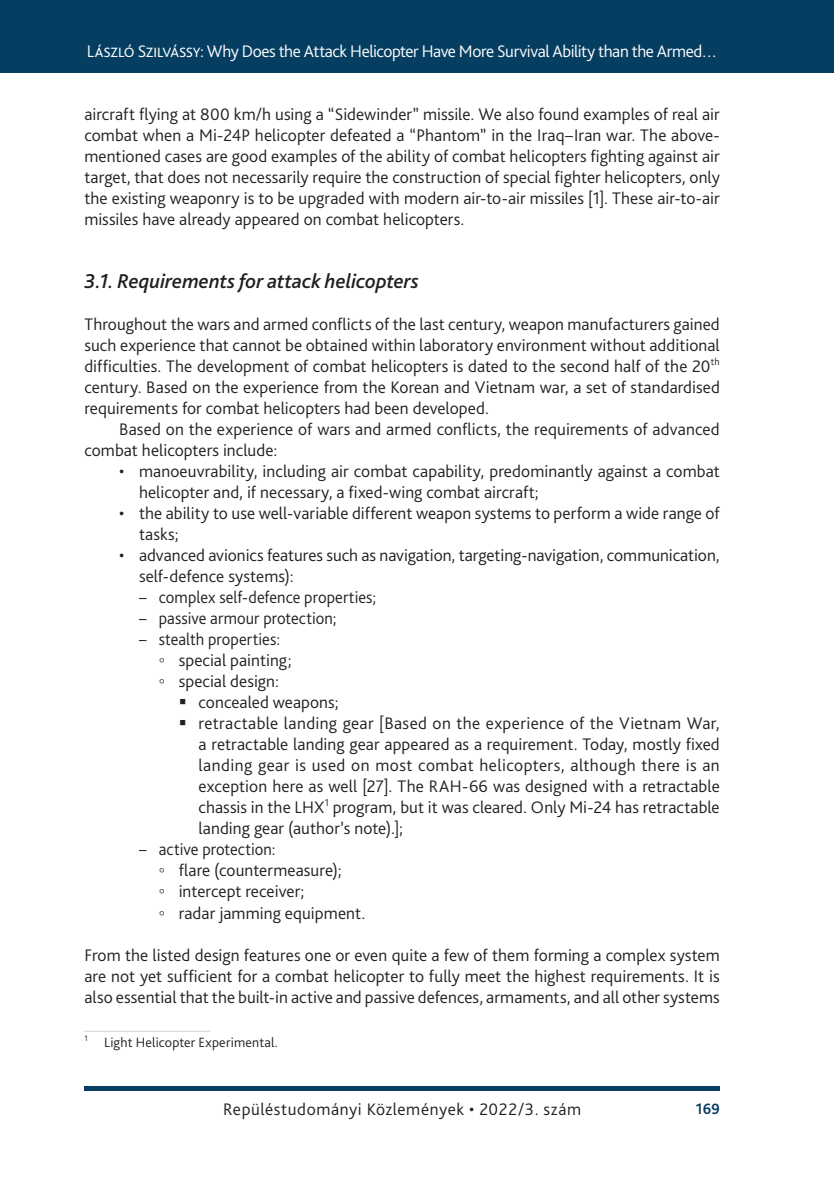
<style>
.page{position:relative;width:834px;height:1181px;background:#fff}
.page>*{position:absolute;margin:0;border:0;box-sizing:border-box;transform-origin:0 0}
._1_1_1__Head_italic{font:italic 500 21px "Bliss Pro";letter-spacing:-.005em;color:#231f20}
._2__Body_1st_paragraph{font:300 17.5px/21px "Bliss Pro";letter-spacing:.005em;color:#231f20;text-align:justify}
._1_1_1_1_1_Bullett_list_4__rang{font:300 17.5px/21px "Bliss Pro";letter-spacing:.01em;color:#231f20;text-align:justify}
._1_1__Bullet_list{font:300 17.5px/21px "Bliss Pro";color:#231f20}
._2__Body_1st_paragraph___1_sor_elötte{font:300 17.5px/21px "Bliss Pro";letter-spacing:.005em;color:#231f20;text-align:justify}
._1_1_1_1__Bullet_list_3__rang{font:300 17.5px "Bliss Pro";letter-spacing:.005em;color:#231f20}
._1__Body{font:300 17.5px/21px "Bliss Pro";letter-spacing:.01em;color:#231f20}
._1_1_1__Bullet_list{font:300 17.5px "Bliss Pro";color:#231f20;scale:.95 1}
.t1{font:300 17.5px "Bliss Pro";letter-spacing:-.025em;color:#fff}
._2__Body_1st_paragraph-2{font:300 17.5px "Bliss Pro";letter-spacing:.03em;color:#231f20}
.t2{font:700 15.75px "Bliss Pro";color:#063e62;scale:.95 1}
.Footnote_text{font:300 14px "Bliss Pro";letter-spacing:.015em;color:#231f20}
.s1{font-family:"Times New Roman";font-weight:400}
</style>
<div class="page">
<div style="left:0;top:0;width:833px;height:73px;background:#063e62"></div>
<div style="left:84px;top:1086px;width:635px;height:5px;background:#063e62"></div>
<hr style="left:84px;top:1031px;width:126px;height:1px;background:#d1d2d4">
<p class="t1" style="left:87px;top:41px;width:631px">László Szilvássy: Why Does the Attack Helicopter Have More Survival Ability than the Armed…</p>
<p class="_2__Body_1st_paragraph" style="left:84px;top:103px;width:637px">aircraft flying at 800 km/h using a “Sidewinder” missile. We also found examples of real air combat when a Mi-24P helicopter defeated a “Phantom” in the Iraq–Iran war. The above&shy;mentioned cases are good examples of the ability of combat helicopters fighting against air target, that does not necessarily require the construction of special fighter helicopters, only the existing weaponry is to be upgraded with modern air-to-air missiles [1]. These air-to-air missiles have already appeared on combat helicopters.</p>
<p class="_1_1_1__Head_italic" style="left:84px;top:268px;width:336px">3.1. Requirements for attack helicopters</p>
<p class="_2__Body_1st_paragraph" style="left:84px;top:313px;width:637px">Throughout the wars and armed conflicts of the last century, weapon manufacturers gained such experience that cannot be obtained within laboratory environment without additional difficulties. The development of combat helicopters is dated to the second half of the 20<sup>th </sup>century. Based on the experience from the Korean and Vietnam war, a set of standardised requirements for combat helicopters had been developed.</p>
<p class="_1__Body" style="left:84px;top:418px;width:636px;text-indent:35px">Based on the experience of wars and armed conflicts, the requirements of advanced combat helicopters include:</p>
<p class="_1_1__Bullet_list" style="left:139px;top:460px;width:582px;text-indent:-20px">• manoeuvrability, including air combat capability, predominantly against a combat helicopter and, if necessary, a fixed-wing combat aircraft;</p>
<p class="_1_1__Bullet_list" style="left:139px;top:502px;width:582px;text-indent:-20px">• the ability to use well-variable different weapon systems to perform a wide range of tasks;</p>
<p class="_1_1__Bullet_list" style="left:139px;top:544px;width:582px;text-indent:-20px">• advanced avionics features such as navigation, targeting-navigation, communication, self-defence systems):</p>
<p class="_1_1_1__Bullet_list" style="left:139px;top:587px;width:251px">– complex self-defence properties;</p>
<p class="_1_1_1__Bullet_list" style="left:139px;top:608px;width:209px">– passive armour protection;</p>
<p class="_1_1_1__Bullet_list" style="left:139px;top:629px;width:150px">– stealth properties:</p>
<p class="_1_1_1_1__Bullet_list_3__rang" style="left:159px;top:650px;width:134px"><span class="s1">◦</span> special painting;</p>
<p class="_1_1_1_1__Bullet_list_3__rang" style="left:159px;top:671px;width:122px"><span class="s1">◦</span> special design:</p>
<p class="_1_1_1_1_1_Bullett_list_4__rang" style="left:198px;top:691px;width:142px">concealed weapons;</p>
<p class="_1_1_1_1_1_Bullett_list_4__rang" style="left:198px;top:712px;width:522px">retractable landing gear [Based on the experience of the Vietnam War, a retractable landing gear appeared as a requirement. Today, mostly fixed landing gear is used on most combat helicopters, although there is an exception here as well [27]. The RAH-66 was designed with a retractable chassis in the LHX<sup>1</sup> program, but it was cleared. Only Mi-24 has retractable landing gear (author’s note).];</p>
<p class="_1_1_1__Bullet_list" style="left:139px;top:839px;width:145px">– active protection:</p>
<p class="_1_1_1_1__Bullet_list_3__rang" style="left:159px;top:860px;width:184px"><span class="s1">◦</span> flare (countermeasure);</p>
<p class="_1_1_1_1__Bullet_list_3__rang" style="left:159px;top:881px;width:147px"><span class="s1">◦</span> intercept receiver;</p>
<p class="_1_1_1_1__Bullet_list_3__rang" style="left:159px;top:902px;width:208px"><span class="s1">◦</span> radar jamming equipment.</p>
<p class="_2__Body_1st_paragraph___1_sor_elötte" style="left:84px;top:943px;width:637px">From the listed design features one or even quite a few of them forming a complex system are not yet sufficient for a combat helicopter to fully meet the highest requirements. It is also essential that the built-in active and passive defences, armaments, and all other systems</p>
<p class="Footnote_text" style="left:84px;top:1033px;width:195px"><sup>1</sup> Light Helicopter Experimental.</p>
<p class="_2__Body_1st_paragraph-2" style="left:223px;top:1098px;width:359px">Repüléstudományi Közlemények • 2022/3. szám</p>
<p class="t2" style="left:695px;top:1099px;width:27px">169</p>
</div>
